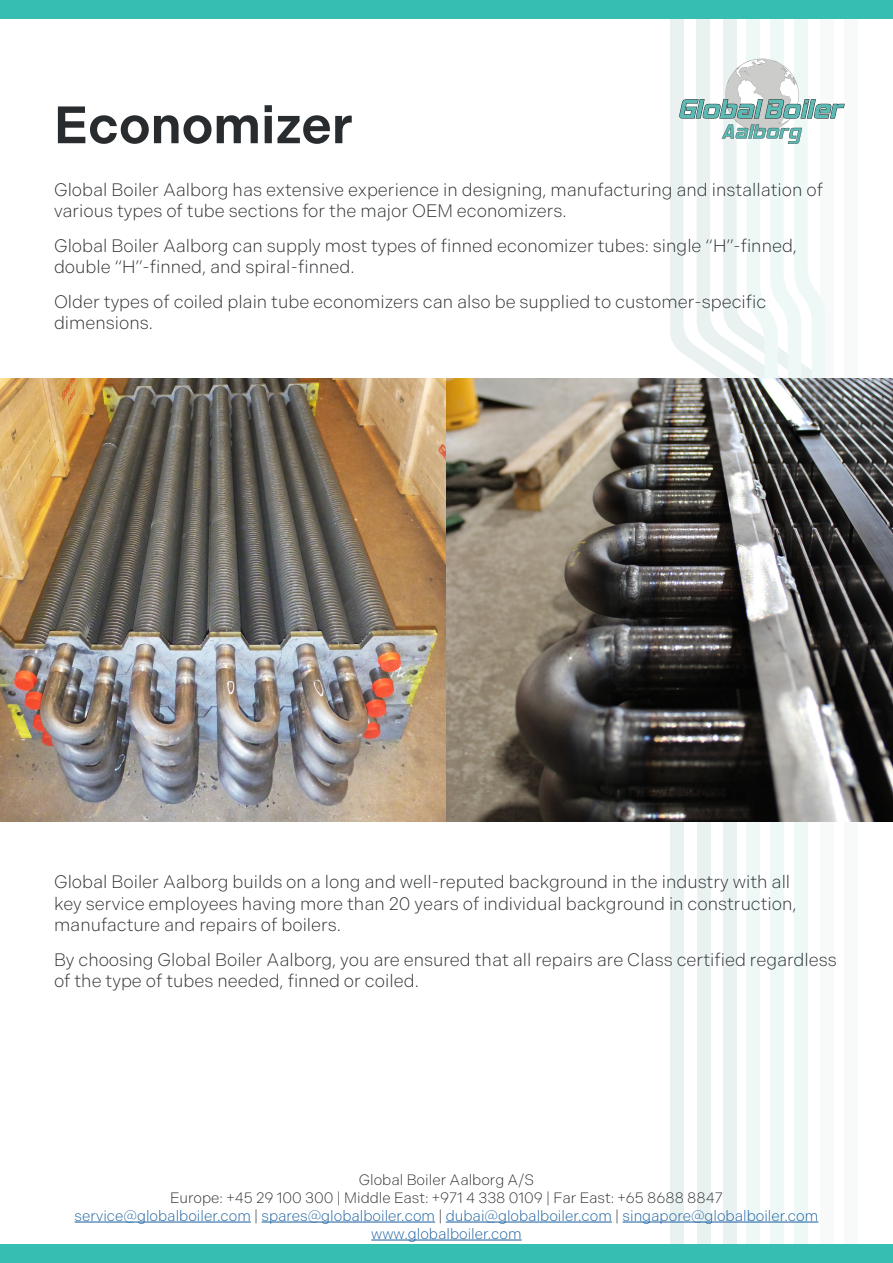
<style>
.page{position:relative;width:893px;height:1263px;background:#fff}
.page>*{position:absolute;margin:0;border:0;box-sizing:border-box;transform-origin:0 0}
.t1{font:600 52.5px "Indivisible";color:#292c2f}
.Body{font:300 18px/21.6px "Indivisible";color:#292c2f}
.t2{font:300 15px/18px "Indivisible";color:#175d9e;text-align:center}
.s1{color:#292c2f}
</style>
<div class="page">
<div style="left:844px;top:103px;width:14px;height:684px;background:#f8f9f9"></div>
<svg style="left:670px;top:110px;width:9px;height:269px;background:#ecf2f2"></svg>
<div style="left:844px;top:774px;width:14px;height:489px;background:#f8f9f9"></div>
<div style="left:820px;top:774px;width:14px;height:489px;background:#f8f9f9"></div>
<div style="left:794px;top:774px;width:14px;height:489px;background:#edf8f7"></div>
<div style="left:770px;top:774px;width:14px;height:489px;background:#edf8f7"></div>
<div style="left:747px;top:773px;width:13px;height:490px;background:#edf8f7"></div>
<div style="left:723px;top:774px;width:14px;height:489px;background:#eaf1f1"></div>
<div style="left:697px;top:774px;width:13px;height:489px;background:#eaf1f1"></div>
<div style="left:670px;top:774px;width:14px;height:489px;background:#eaf1f1"></div>
<div style="left:844px;top:0;width:14px;height:110px;background:#f8f9f9"></div>
<div style="left:820px;top:0;width:14px;height:110px;background:#f8f9f9"></div>
<div style="left:794px;top:0;width:14px;height:110px;background:#edf8f7"></div>
<div style="left:770px;top:0;width:14px;height:110px;background:#edf8f7"></div>
<div style="left:747px;top:0;width:13px;height:110px;background:#edf8f7"></div>
<div style="left:723px;top:0;width:14px;height:110px;background:#eaf1f1"></div>
<div style="left:697px;top:0;width:13px;height:110px;background:#eaf1f1"></div>
<div style="left:670px;top:0;width:13px;height:110px;background:#eaf1f1"></div>
<hr style="left:75px;top:1222px;width:176px;height:1px;background:#175d9e">
<hr style="left:262px;top:1222px;width:173px;height:1px;background:#175d9e">
<hr style="left:446px;top:1222px;width:166px;height:1px;background:#175d9e">
<hr style="left:623px;top:1222px;width:195px;height:1px;background:#175d9e">
<hr style="left:371px;top:1240px;width:151px;height:1px;background:#175d9e">
<svg style="left:679px;top:59px;width:166px;height:320px"></svg>
<img style="left:0;top:379px;width:893px;height:442px">
<div style="left:0;top:0;width:893px;height:18px;background:#36beb3"></div>
<div style="left:0;top:1245px;width:893px;height:18px;background:#36beb3"></div>
<p class="t1" style="left:54px;top:95px;width:300px">Economizer</p>
<p class="Body" style="left:54px;top:179px;width:770px">Global Boiler Aalborg has extensive experience in designing, manufacturing and installation of various types of tube sections for the major OEM economizers.</p>
<p class="Body" style="left:54px;top:235px;width:745px">Global Boiler Aalborg can supply most types of finned economizer tubes: single “H”-finned, double “H”-finned, and spiral-finned.</p>
<p class="Body" style="left:54px;top:291px;width:714px">Older types of coiled plain tube economizers can also be supplied to customer-specific dimensions.</p>
<p class="Body" style="left:54px;top:871px;width:744px">Global Boiler Aalborg builds on a long and well-reputed background in the industry with all key service employees having more than 20 years of individual background in construction, manufacture and repairs of boilers.</p>
<p class="Body" style="left:54px;top:949px;width:784px">By choosing Global Boiler Aalborg, you are ensured that all repairs are Class certified regardless of the type of tubes needed, finned or coiled.</p>
<p class="t2" style="left:75px;top:1170px;width:745px"><span class="s1">Global Boiler Aalborg A/S<br>Europe: +45 29 100 300 | Middle East: +971 4 338 0109 | Far East: +65 8688 8847<br></span>service@globalboiler.com <span class="s1">|</span> spares@globalboiler.com <span class="s1">|</span> dubai@globalboiler.com <span class="s1">|</span> singapore@globalboiler.com www.globalboiler.com</p>
</div>
